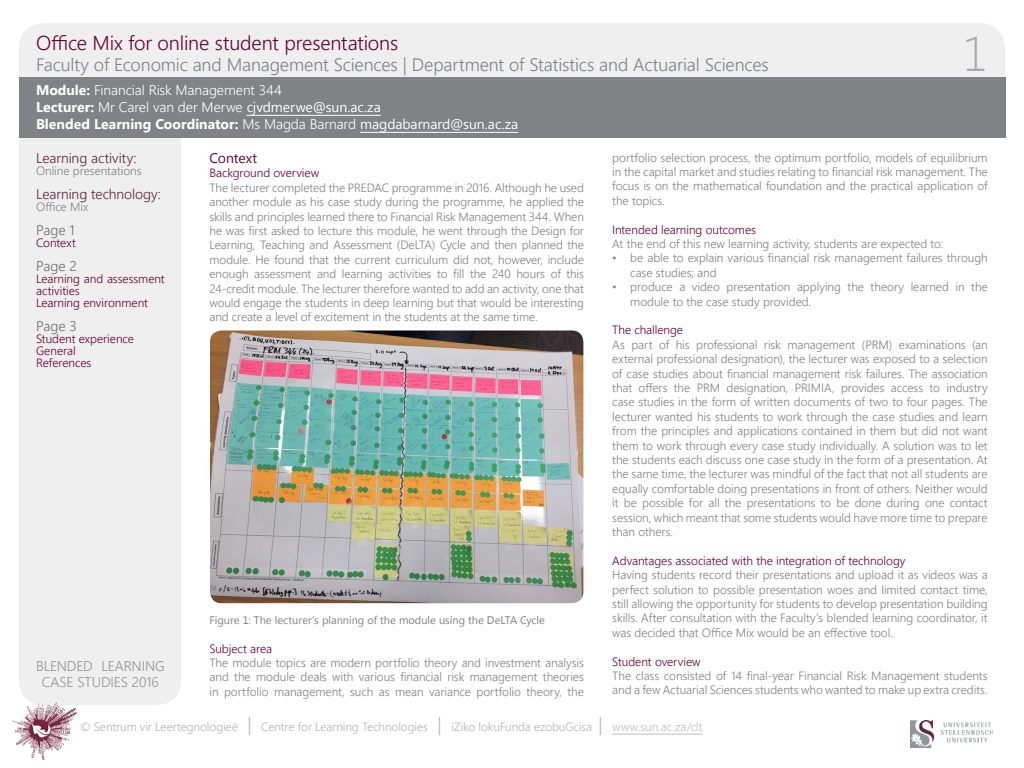
<style>
.page{position:relative;width:1024px;height:768px;background:#fff}
.page>*{position:absolute;margin:0;border:0;box-sizing:border-box;transform-origin:0 0}
.t1{font:300 48px "Segoe UI";color:#a7a9ac}
.t2{font:300 20px "Segoe UI";letter-spacing:-.01em;color:#6a0032}
.t3{font:300 18px "Segoe UI";letter-spacing:-.01em;color:#808285}
.t4{font:300 14px/17px "Segoe UI";letter-spacing:-.005em;color:#fff}
.t5{font:300 14px "Segoe UI";letter-spacing:-.005em;color:#60223b}
.t6{font:300 14px/16.8px "Segoe UI";letter-spacing:-.005em;color:#939598;text-align:center}
.t7{font:300 14px "Segoe UI";letter-spacing:-.005em;color:#6d6e71}
.t8{font:14px "Segoe UI";letter-spacing:-.005em;color:#6a0032}
.t9{font:300 12px/14.4px "Segoe UI";letter-spacing:-.005em;color:#808285;text-align:justify}
.t10{font:300 12px/12px "Segoe UI";letter-spacing:-.005em;color:#6a0032}
.t11{font:300 12px "Segoe UI";letter-spacing:-.01em;color:#b1b4b6}
.t12{font:11px "Segoe UI";color:#808285}
.s1{font-weight:700}
.s2{font-weight:400}
.s3{font-size:18px}
.s4{color:#bcbec0}
</style>
<div class="page">
<div style="left:19px;top:23px;width:986px;height:94px;background:#efefef;border-radius:26px"></div>
<div style="left:19px;top:106px;width:162px;height:599px;background:#efefef;border-radius:24px"></div>
<div style="left:19px;top:77px;width:986px;height:61px;background:#808285"></div>
<hr style="left:247px;top:115px;width:134px;height:1px;background:#fff">
<hr style="left:360px;top:132px;width:158px;height:1px;background:#fff">
<img style="left:12px;top:701px;width:66px;height:59px">
<hr style="left:612px;top:734px;width:90px;height:1px;background:#bcbec0">
<img style="left:211px;top:330px;width:371px;height:274px">
<div style="left:209px;top:330px;width:375px;height:274px;border:1px solid #fff;border-radius:12px"></div>
<img style="left:910px;top:720px;width:83px;height:28px">
<h2 class="t2" style="left:36px;top:27px;width:364px">Office Mix for online student presentations</h2>
<p class="t4" style="left:36px;top:81px;width:484px"><span class="s1">Module:</span> Financial Risk Management 344<br><span class="s1">Lecturer:</span> Mr Carel van der Merwe <span class="s2">cjvdmerwe@sun.ac.za<br></span><span class="s1">Blended Learning Coordinator:</span> Ms Magda Barnard <span class="s2">magdabarnard@sun.ac.za</span></p>
<h3 class="t3" style="left:36px;top:51px;width:734px">Faculty of Economic and Management Sciences | Department of Statistics and Actuarial Sciences</h3>
<h1 class="t1" style="left:963px;top:21px;width:26px">1</h1>
<p class="t5" style="left:36px;top:148px;width:102px">Learning activity:</p>
<p class="t9" style="left:36px;top:163px;width:107px">Online presentations</p>
<p class="t5" style="left:36px;top:184px;width:126px">Learning technology:</p>
<p class="t9" style="left:36px;top:199px;width:54px">Office Mix</p>
<p class="t7" style="left:36px;top:220px;width:40px">Page 1</p>
<p class="t10" style="left:36px;top:237px;width:41px">Context</p>
<p class="t7" style="left:36px;top:256px;width:42px">Page 2</p>
<p class="t10" style="left:36px;top:273px;width:130px">Learning and assessment activities<br>Learning environment</p>
<p class="t7" style="left:36px;top:316px;width:42px">Page 3</p>
<p class="t10" style="left:36px;top:333px;width:99px">Student experience<br>General<br>References</p>
<p class="t6" style="left:36px;top:657px;width:130px">BLENDED LEARNING<br>CASE STUDIES 2016</p>
<p class="t8" style="left:209px;top:148px;width:49px">Context</p>
<p class="t10" style="left:209px;top:167px;width:111px">Background overview</p>
<p class="t9" style="left:209px;top:180px;width:376px">The lecturer completed the PREDAC programme in 2016. Although he used another module as his case study during the programme, he applied the skills and principles learned there to Financial Risk Management 344. When he was first asked to lecture this module, he went through the Design for Learning, Teaching and Assessment (DeLTA) Cycle and then planned the module. He found that the current curriculum did not, however, include enough assessment and learning activities to fill the 240 hours of this 24-credit module. The lecturer therefore wanted to add an activity, one that would engage the students in deep learning but that would be interesting and create a level of excitement in the students at the same time.</p>
<p class="t12" style="left:209px;top:612px;width:337px">Figure 1: The lecturer’s planning of the module using the DeLTA Cycle</p>
<p class="t10" style="left:209px;top:642px;width:64px">Subject area</p>
<p class="t9" style="left:209px;top:655px;width:376px">The module topics are modern portfolio theory and investment analysis and the module deals with various financial risk management theories in portfolio management, such as mean variance portfolio theory, the</p>
<p class="t9" style="left:612px;top:150px;width:377px">portfolio selection process, the optimum portfolio, models of equilibrium in the capital market and studies relating to financial risk management. The focus is on the mathematical foundation and the practical application of the topics.</p>
<p class="t10" style="left:612px;top:223px;width:145px">Intended learning outcomes</p>
<p class="t9" style="left:612px;top:236px;width:333px">At the end of this new learning activity, students are expected to:</p>
<p class="t9" style="left:630px;top:250px;width:359px;text-indent:-18px">• be able to explain various financial risk management failures through case studies; and</p>
<p class="t9" style="left:630px;top:279px;width:359px;text-indent:-18px">• produce a video presentation applying the theory learned in the module to the case study provided.</p>
<p class="t10" style="left:612px;top:324px;width:72px">The challenge</p>
<p class="t9" style="left:612px;top:337px;width:377px">As part of his professional risk management (PRM) examinations (an external professional designation), the lecturer was exposed to a selection of case studies about financial management risk failures. The association that offers the PRM designation, PRIMIA, provides access to industry case studies in the form of written documents of two to four pages. The lecturer wanted his students to work through the case studies and learn from the principles and applications contained in them but did not want them to work through every case study individually. A solution was to let the students each discuss one case study in the form of a presentation. At the same time, the lecturer was mindful of the fact that not all students are equally comfortable doing presentations in front of others. Neither would it be possible for all the presentations to be done during one contact session, which meant that some students would have more time to prepare than others.</p>
<p class="t10" style="left:612px;top:554px;width:295px">Advantages associated with the integration of technology</p>
<p class="t9" style="left:612px;top:567px;width:377px">Having students record their presentations and upload it as videos was a perfect solution to possible presentation woes and limited contact time, still allowing the opportunity for students to develop presentation building skills. After consultation with the Faculty’s blended learning coordinator, it was decided that Office Mix would be an effective tool.</p>
<p class="t10" style="left:612px;top:655px;width:90px">Student overview</p>
<p class="t9" style="left:612px;top:668px;width:377px">The class consisted of 14 final-year Financial Risk Management students and a few Actuarial Sciences students who wanted to make up extra credits.</p>
<p class="t11" style="left:80px;top:718px;width:624px">© Sentrum vir Leertegnologieë <span class="s3">|</span> Centre for Learning Technologies <span class="s3">|</span> iZiko lokuFunda ezobuGcisa <span class="s3">|</span> <span class="s4">www.sun.ac.za/clt</span></p>
</div>
